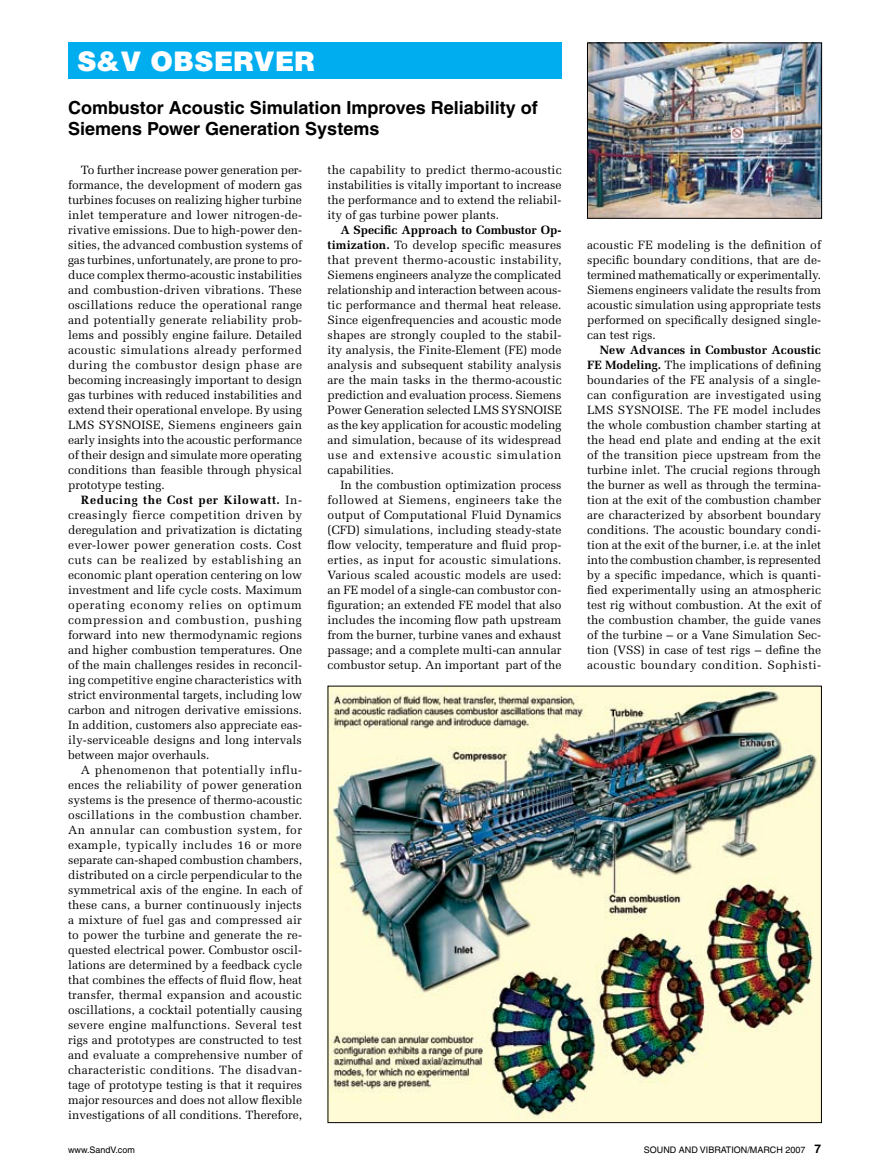
<style>
.page{position:relative;width:878px;height:1175px;background:#fff}
.page>*{position:absolute;margin:0;border:0;box-sizing:border-box;transform-origin:0 0}
.t1{font:900 27px "Helvetica";color:#fff}
.t2{font:700 18px/21px "Helvetica";color:#000}
.t3{font:12px/15px "Melior";color:#000;text-align:justify}
.t4{font:9px "Helvetica";color:#000}
.s1{font-weight:700}
</style>
<div class="page">
<div style="left:68px;top:43px;width:493px;height:36px;background:#00adef"></div>
<img style="left:589px;top:45px;width:231px;height:172px">
<div style="left:587px;top:43px;width:235px;height:176px;border:1px solid #000"></div>
<img style="left:329px;top:687px;width:490px;height:434px">
<h1 class="t1" style="left:77px;top:44px;width:240px">S&amp;V OBSERVER</h1>
<h2 class="t2" style="left:68px;top:97px;width:471px">Combustor Acoustic Simulation Improves Reliability of<br>Siemens Power Generation Systems</h2>
<p class="t3" style="left:327px;top:162px;width:236px">the capability to predict thermo-acoustic instabilities is vitally important to increase the performance and to extend the reliabil&shy;ity of gas turbine power plants.</p>
<p class="t3" style="left:327px;top:222px;width:236px;text-indent:13px"><span class="s1">A Specific Approach to Combustor Op&shy;timization.</span> To develop specific measures that prevent thermo-acoustic instability, Siemens engineers analyze the complicated relationship and interaction between acous&shy;tic performance and thermal heat release.<br>Since eigenfrequencies and acoustic mode shapes are strongly coupled to the stabil&shy;ity analysis, the Finite-Element (FE) mode analysis and subsequent stability analysis are the main tasks in the thermo-acoustic prediction and evaluation process. Siemens Power Generation selected LMS SYSNOISE as the key application for acoustic modeling and simulation, because of its widespread use and extensive acoustic simulation capabilities.</p>
<p class="t3" style="left:327px;top:477px;width:235px;text-indent:13px">In the combustion optimization process followed at Siemens, engineers take the output of Computational Fluid Dynamics (CFD) simulations, including steady-state flow velocity, temperature and fluid prop&shy;erties, as input for acoustic simulations.<br>Various scaled acoustic models are used: an FE model of a single-can combustor con&shy;figuration; an extended FE model that also includes the incoming flow path upstream from the burner, turbine vanes and exhaust passage; and a complete multi-can annular combustor setup. An important part of the</p>
<p class="t3" style="left:68px;top:162px;width:236px;text-indent:13px">To further increase power generation per&shy;formance, the development of modern gas turbines focuses on realizing higher turbine inlet temperature and lower nitrogen-de&shy;rivative emissions. Due to high-power den&shy;sities, the advanced combustion systems of gas turbines, unfortunately, are prone to pro&shy;duce complex thermo-acoustic instabilities and combustion-driven vibrations. These oscillations reduce the operational range and potentially generate reliability prob&shy;lems and possibly engine failure. Detailed acoustic simulations already performed during the combustor design phase are becoming increasingly important to design gas turbines with reduced instabilities and extend their operational envelope. By using LMS SYSNOISE, Siemens engineers gain early insights into the acoustic performance of their design and simulate more operating conditions than feasible through physical prototype testing.</p>
<p class="t3" style="left:68px;top:492px;width:235px;text-indent:13px"><span class="s1">Reducing the Cost per Kilowatt.</span> In&shy;creasingly fierce competition driven by deregulation and privatization is dictating ever-lower power generation costs. Cost cuts can be realized by establishing an economic plant operation centering on low investment and life cycle costs. Maximum operating economy relies on optimum compression and combustion, pushing forward into new thermodynamic regions and higher combustion temperatures. One of the main challenges resides in reconcil&shy;ing competitive engine characteristics with strict environmental targets, including low carbon and nitrogen derivative emissions.<br>In addition, customers also appreciate eas&shy;ily-serviceable designs and long intervals between major overhauls.</p>
<p class="t3" style="left:68px;top:762px;width:235px;text-indent:13px">A phenomenon that potentially influ&shy;ences the reliability of power generation systems is the presence of thermo-acoustic oscillations in the combustion chamber.<br>An annular can combustion system, for example, typically includes 16 or more separate can-shaped combustion chambers, distributed on a circle perpendicular to the symmetrical axis of the engine. In each of these cans, a burner continuously injects a mixture of fuel gas and compressed air to power the turbine and generate the re&shy;quested electrical power. Combustor oscil&shy;lations are determined by a feedback cycle that combines the effects of fluid flow, heat transfer, thermal expansion and acoustic oscillations, a cocktail potentially causing severe engine malfunctions. Several test rigs and prototypes are constructed to test and evaluate a comprehensive number of characteristic conditions. The disadvan&shy;tage of prototype testing is that it requires major resources and does not allow flexible investigations of all conditions. Therefore,</p>
<p class="t3" style="left:587px;top:237px;width:236px">acoustic FE modeling is the definition of specific boundary conditions, that are de&shy;termined mathematically or experimentally.<br>Siemens engineers validate the results from acoustic simulation using appropriate tests performed on specifically designed single&shy;can test rigs.</p>
<p class="t3" style="left:587px;top:342px;width:235px;text-indent:13px"><span class="s1">New Advances in Combustor Acoustic FE Modeling.</span> The implications of defining boundaries of the FE analysis of a single&shy;can configuration are investigated using LMS SYSNOISE. The FE model includes the whole combustion chamber starting at the head end plate and ending at the exit of the transition piece upstream from the turbine inlet. The crucial regions through the burner as well as through the termina&shy;tion at the exit of the combustion chamber are characterized by absorbent boundary conditions. The acoustic boundary condi&shy;tion at the exit of the burner, i.e. at the inlet into the combustion chamber, is represented by a specific impedance, which is quanti&shy;fied experimentally using an atmospheric test rig without combustion. At the exit of the combustion chamber, the guide vanes of the turbine – or a Vane Simulation Sec&shy;tion (VSS) in case of test rigs – define the acoustic boundary condition. Sophisti-</p>
<p class="t4" style="left:68px;top:1144px;width:68px">www.SandV.com</p>
<p class="t4" style="left:643px;top:1144px;width:163px">SOUND AND VIBRATION/MARCH 2007</p>
</div>
